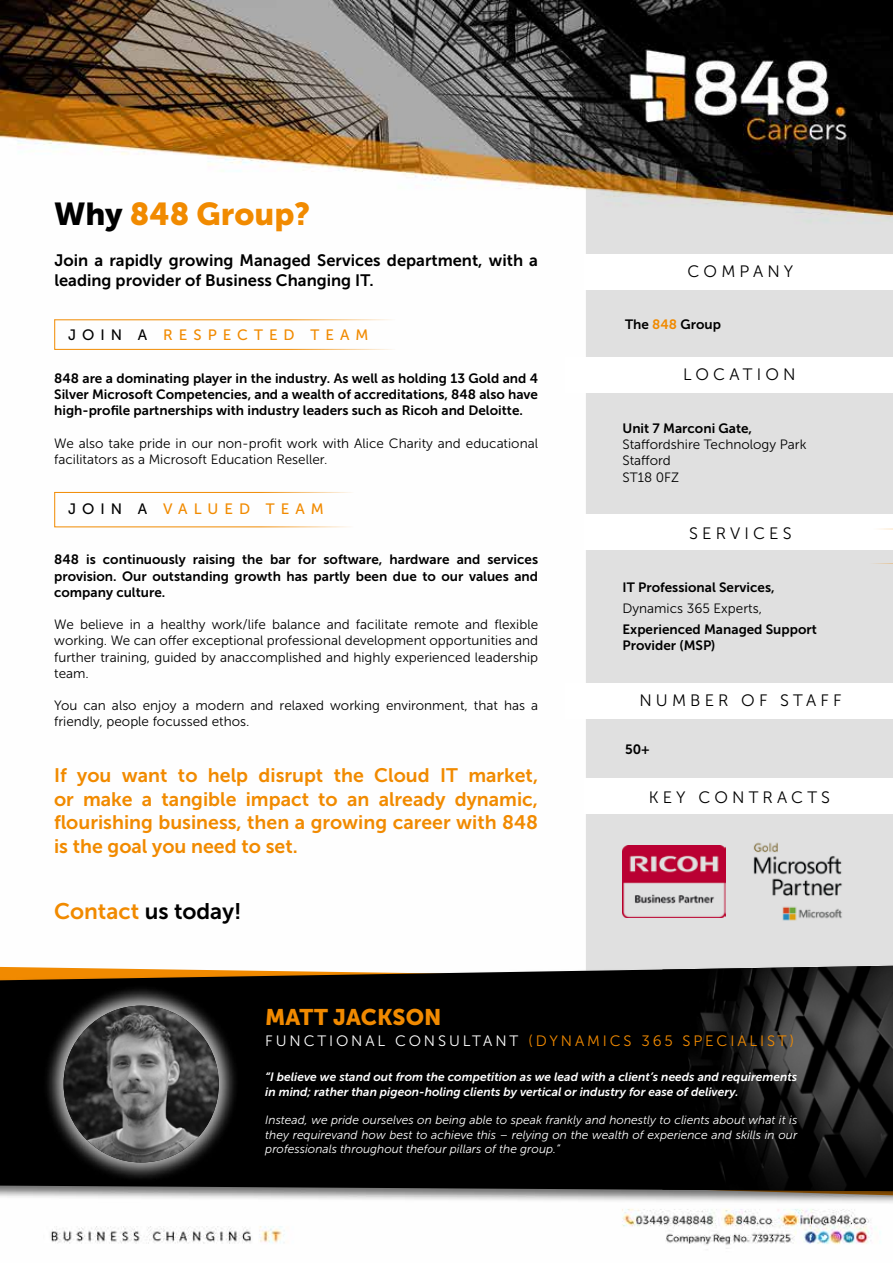
<style>
.page{position:relative;width:893px;height:1263px;background:#fff}
.page>*{position:absolute;margin:0;border:0;box-sizing:border-box;transform-origin:0 0}
.t1{font:31.5px "Museo Sans 900";color:#f18a00}
.t2{font:22.5px "Museo Sans 700";color:#000}
.t3{font:22.5px "Museo Sans 900";color:#f18a00}
.t4{font:19.5px/23.4px "Museo Sans 700";color:#f18a00;text-align:justify}
.t5{font:16.5px/19.8px "Museo Sans 700";color:#000}
.t6{font:16.5px "Museo Sans 300";letter-spacing:.25em;color:#000}
.t7{font:15px "Museo Sans 300";letter-spacing:.19em;color:#f18a00}
.t8{font:15px "Museo Sans 500";letter-spacing:.4em;color:#f18a00}
.t9{font:13.5px/16.2px "Museo Sans 300";color:#000}
.t10{font:13.5px/16.2px "Museo Sans 700";color:#000;text-align:justify}
.t11{font:italic 12px/14.4px "Museo Sans 300";color:#fff;text-align:justify}
.t12{font:italic 12px/14.4px "Museo Sans 700";color:#fff}
.s1{color:#000}
.s2{color:#f18a00}
.s3{color:#fff}
</style>
<div class="page">
<img style="left:0;top:0;width:893px;height:1249px">
<div style="left:586px;top:188px;width:307px;height:775px;background:#e0e0e0"></div>
<img style="left:730px;top:836px;width:135px;height:90px">
<div style="left:0;top:963px;width:893px;height:242px;background:#000;opacity:.57"></div>
<svg style="left:0;top:966px;width:662px;height:225px;background:#0f0d09"></svg>
<img style="left:662px;top:966px;width:231px;height:225px">
<div style="left:584px;top:254px;width:309px;height:35px;background:#fff"></div>
<div style="left:566px;top:357px;width:327px;height:35px;background:#fff"></div>
<div style="left:584px;top:515px;width:309px;height:35px;background:#fff"></div>
<div style="left:566px;top:683px;width:327px;height:36px;background:#fff"></div>
<div style="left:584px;top:778px;width:309px;height:35px;background:#fff"></div>
<svg style="left:879px;top:529px;width:14px;height:1px"></svg>
<svg style="left:865px;top:563px;width:28px;height:1px"></svg>
<div style="left:44px;top:985px;width:195px;height:198px;background:#fff;opacity:.75"></div>
<img style="left:64px;top:1006px;width:155px;height:156px">
<svg style="left:54px;top:319px;width:342px;height:31px"></svg>
<svg style="left:54px;top:491px;width:300px;height:36px"></svg>
<img style="left:622px;top:845px;width:103px;height:72px">
<h1 class="t1" style="left:54px;top:196px;width:258px"><span class="s1">Why</span> 848 Group?</h1>
<p class="t5" style="left:54px;top:251px;width:485px">Join a rapidly growing Managed Services department, with a leading provider of Business Changing IT.</p>
<p class="t8" style="left:68px;top:326px;width:302px"><span class="s1">JOIN A</span> RESPECTED TEAM</p>
<p class="t10" style="left:54px;top:370px;width:485px">848 are a dominating player in the industry. As well as holding 13 Gold and 4<br>Silver Microsoft Competencies, and a wealth of accreditations, 848 also have high-profile partnerships with industry leaders such as Ricoh and Deloitte.</p>
<p class="t9" style="left:54px;top:435px;width:485px">We also take pride in our non-profit work with Alice Charity and educational facilitators as a Microsoft Education Reseller.</p>
<p class="t8" style="left:68px;top:501px;width:257px"><span class="s1">JOIN A</span> VALUED TEAM</p>
<p class="t10" style="left:54px;top:552px;width:485px">848 is continuously raising the bar for software, hardware and services provision. Our outstanding growth has partly been due to our values and company culture.</p>
<p class="t9" style="left:54px;top:616px;width:485px;text-align:justify">We believe in a healthy work/life balance and facilitate remote and flexible working. We can offer exceptional professional development opportunities and further training, guided by anaccomplished and highly experienced leadership team.</p>
<p class="t9" style="left:54px;top:697px;width:485px">You can also enjoy a modern and relaxed working environment, that has a friendly, people focussed ethos.</p>
<h3 class="t4" style="left:54px;top:764px;width:486px">If you want to help disrupt the Cloud IT market, or make a tangible impact to an already dynamic, flourishing business, then a growing career with 848 is the goal you need to set.</h3>
<h2 class="t2" style="left:54px;top:898px;width:189px"><span class="s2">Contact</span> us today!</h2>
<p class="t6" style="left:688px;top:263px;width:107px">COMPANY</p>
<p class="t10" style="left:625px;top:316px;width:97px">The <span class="s2">848</span> Group</p>
<p class="t6" style="left:683px;top:366px;width:114px">LOCATION</p>
<p class="t10" style="left:622px;top:420px;width:131px">Unit 7 Marconi Gate,</p>
<p class="t9" style="left:622px;top:436px;width:185px">Staffordshire Technology Park<br>Stafford<br>ST18 0FZ</p>
<p class="t6" style="left:689px;top:524px;width:104px">SERVICES</p>
<p class="t10" style="left:622px;top:579px;width:154px">IT Professional Services,</p>
<p class="t9" style="left:622px;top:600px;width:141px">Dynamics 365 Experts,</p>
<p class="t10" style="left:622px;top:621px;width:196px">Experienced Managed Support<br>Provider (MSP)</p>
<p class="t6" style="left:639px;top:691px;width:204px">NUMBER OF STAFF</p>
<p class="t10" style="left:625px;top:741px;width:26px">50+</p>
<p class="t6" style="left:649px;top:788px;width:183px">KEY CONTRACTS</p>
<h2 class="t3" style="left:265px;top:1004px;width:178px">MATT JACKSON</h2>
<p class="t7" style="left:265px;top:1032px;width:531px"><span class="s3">FUNCTIONAL CONSULTANT</span> (DYNAMICS 365 SPECIALIST)</p>
<p class="t12" style="left:265px;top:1070px;width:533px">“I believe we stand out from the competition as we lead with a client’s needs and requirements in mind; rather than pigeon-holing clients by vertical or industry for ease of delivery.</p>
<p class="t11" style="left:265px;top:1113px;width:534px">Instead, we pride ourselves on being able to speak frankly and honestly to clients about what it is they requirevand how best to achieve this – relying on the wealth of experience and skills in our professionals throughout thefour pillars of the group.”</p>
</div>
